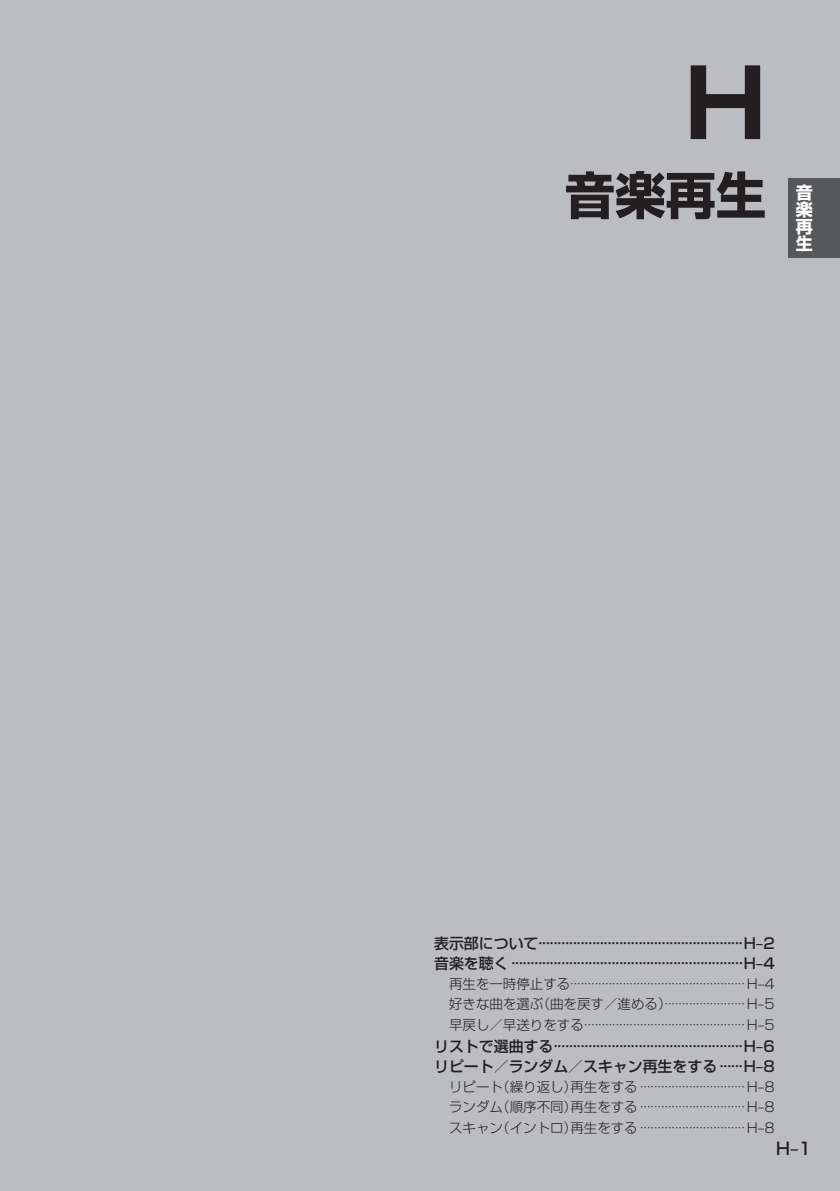
<style>
.page{position:relative;width:840px;height:1191px;background:#fff}
.page>*{position:absolute;margin:0;border:0;box-sizing:border-box;transform-origin:0 0}
.t1{font:93.6px "Shin Go Pro Bold 90 msp RKSJ H";color:#231f20}
.t2{font:50.4px "Shin Go Pro Bold 90 msp RKSJ H";color:#231f20}
.t3{font:17px/17px "Shin Go Pro Bold 90 msp RKSJ H";color:#fff;text-align:justify}
.t4{font:17px "Shin Go Pro Medium 90 msp RKSJ H";color:#231f20}
.t5{font:14.8px/20.6px "Shin Go Pro Medium 90 msp RKSJ H";color:#231f20}
.t6{font:13.4px/20.6px "Shin Go Pro Light 90 msp RKSJ H";color:#231f20;text-align:justify}
</style>
<div class="page">
<div style="left:0;top:0;width:839px;height:1191px;background:#bcbdc0"></div>
<div style="left:788px;top:179px;width:51px;height:79px;background:#57585a"></div>
<h1 class="t1" style="left:684px;top:69px;width:83px">H</h1>
<h2 class="t2" style="left:564px;top:177px;width:203px">音楽再生</h2>
<p class="t3" style="left:795px;top:187px;width:18px">音楽再生</p>
<p class="t5" style="left:434px;top:935px;width:342px">表示部について·····················································H‒2音楽を聴く ····························································H‒4</p>
<p class="t6" style="left:449px;top:975px;width:327px">再生を一時停止する··················································H‒4好きな曲を選ぶ（曲を戻す／進める）·······················H‒5早戻し／早送りをする ··············································H‒5</p>
<p class="t5" style="left:434px;top:1037px;width:342px">リストで選曲する ·················································H‒6リピート／ランダム／スキャン再生をする ······H‒8</p>
<p class="t6" style="left:449px;top:1078px;width:327px">リピート（繰り返し）再生をする ······························H‒8ランダム（順序不同）再生をする ······························H‒8スキャン（イントロ）再生をする ······························H‒8</p>
<p class="t4" style="left:775px;top:1142px;width:37px">H‒1</p>
</div>
